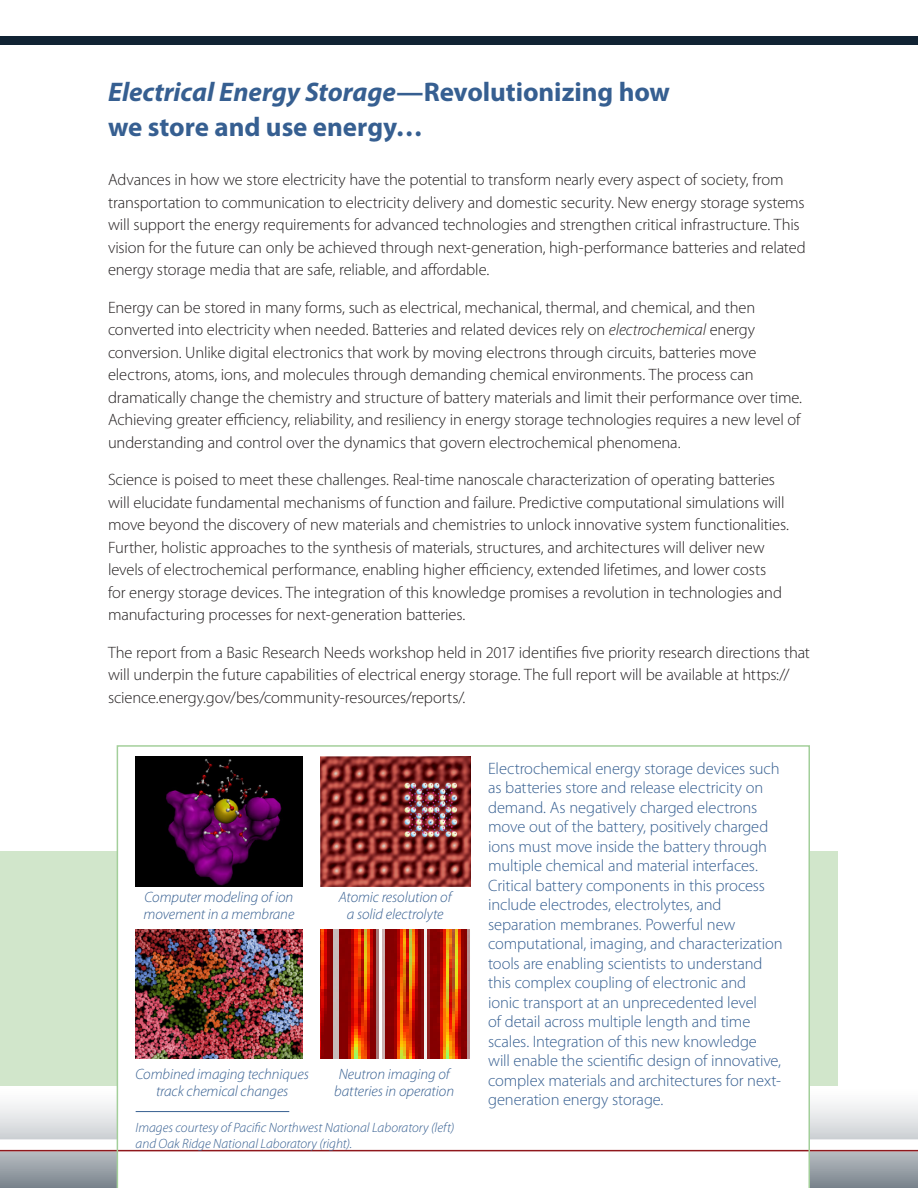
<style>
.page{position:relative;width:918px;height:1188px;background:#fff}
.page>*{position:absolute;margin:0;border:0;box-sizing:border-box;transform-origin:0 0}
.t1{font:700 27px/34.5px "Myriad Pro";letter-spacing:-.005em;color:#365f91}
.t2{font:300 16.5px/22.5px "Myriad Pro";letter-spacing:-.01em;color:#231f20}
.t3{font:300 16.5px/19.5px "Myriad Pro";letter-spacing:-.01em;color:#365f91}
.t4{font:italic 300 15px/17.2px "Myriad Pro";letter-spacing:-.005em;color:#365f91}
.t5{font:italic 300 13.5px/15.5px "Myriad Pro";color:#365f91}
.s1{font-style:italic}
</style>
<div class="page">
<svg style="left:0;top:1086px;width:918px;height:102px"></svg>
<div style="left:0;top:852px;width:837px;height:234px;background:#d1e6cb"></div>
<div style="left:0;top:1139px;width:918px;height:12px;background:#fff"></div>
<hr style="left:0;top:1150px;width:918px;height:1px;background:#8f181c">
<div style="left:0;top:37px;width:918px;height:8px;background:#112333"></div>
<svg style="left:117px;top:745px;width:693px;height:443px"></svg>
<img style="left:136px;top:757px;width:166px;height:129px">
<img style="left:320px;top:757px;width:150px;height:129px">
<img style="left:136px;top:929px;width:166px;height:130px">
<img style="left:320px;top:929px;width:150px;height:130px">
<h2 class="t1" style="left:108px;top:75px;width:564px"><span class="s1">Electrical Energy Storage</span>—Revolutionizing how we store and use energy…</h2>
<p class="t2" style="left:108px;top:169px;width:699px">Advances in how we store electricity have the potential to transform nearly every aspect of society, from transportation to communication to electricity delivery and domestic security. New energy storage systems will support the energy requirements for advanced technologies and strengthen critical infrastructure. This vision for the future can only be achieved through next-generation, high-performance batteries and related energy storage media that are safe, reliable, and afordable.</p>
<p class="t2" style="left:108px;top:296px;width:696px">Energy can be stored in many forms, such as electrical, mechanical, thermal, and chemical, and then converted into electricity when needed. Batteries and related devices rely on <span class="s1">electrochemical</span> energy conversion. Unlike digital electronics that work by moving electrons through circuits, batteries move electrons, atoms, ions, and molecules through demanding chemical environments. The process can dramatically change the chemistry and structure of battery materials and limit their performance over time.<br>Achieving greater efciency, reliability, and resiliency in energy storage technologies requires a new level of understanding and control over the dynamics that govern electrochemical phenomena.</p>
<p class="t2" style="left:108px;top:469px;width:683px">Science is poised to meet these challenges. Real-time nanoscale characterization of operating batteries will elucidate fundamental mechanisms of function and failure. Predictive computational simulations will move beyond the discovery of new materials and chemistries to unlock innovative system functionalities.<br>Further, holistic approaches to the synthesis of materials, structures, and architectures will deliver new levels of electrochemical performance, enabling higher efciency, extended lifetimes, and lower costs<br>for energy storage devices. The integration of this knowledge promises a revolution in technologies and manufacturing processes for next-generation batteries.</p>
<p class="t2" style="left:108px;top:641px;width:704px">The report from a Basic Research Needs workshop held in 2017 identifes fve priority research directions that will underpin the future capabilities of electrical energy storage. The full report will be available at https:// science.energy.gov/bes/community-resources/reports/.</p>
<p class="t4" style="left:144px;top:889px;width:152px">Computer modeling of ion movement in a membrane</p>
<p class="t4" style="left:339px;top:889px;width:116px;text-align:center">Atomic resolution of a solid electrolyte</p>
<p class="t4" style="left:136px;top:1066px;width:175px;text-align:center">Combined imaging techniques track chemical changes</p>
<p class="t4" style="left:334px;top:1066px;width:121px">Neutron imaging of batteries in operation</p>
<p class="t5" style="left:136px;top:1120px;width:320px">Images courtesy of Pacifc Northwest National Laboratory (left) and Oak Ridge National Laboratory (right).</p>
<p class="t3" style="left:488px;top:759px;width:296px">Electrochemical energy storage devices such as batteries store and release electricity on demand. As negatively charged electrons move out of the battery, positively charged ions must move inside the battery through multiple chemical and material interfaces.<br>Critical battery components in this process include electrodes, electrolytes, and separation membranes. Powerful new computational, imaging, and characterization tools are enabling scientists to understand this complex coupling of electronic and<br>ionic transport at an unprecedented level<br>of detail across multiple length and time scales. Integration of this new knowledge will enable the scientifc design of innovative, complex materials and architectures for next&shy;generation energy storage.</p>
</div>
